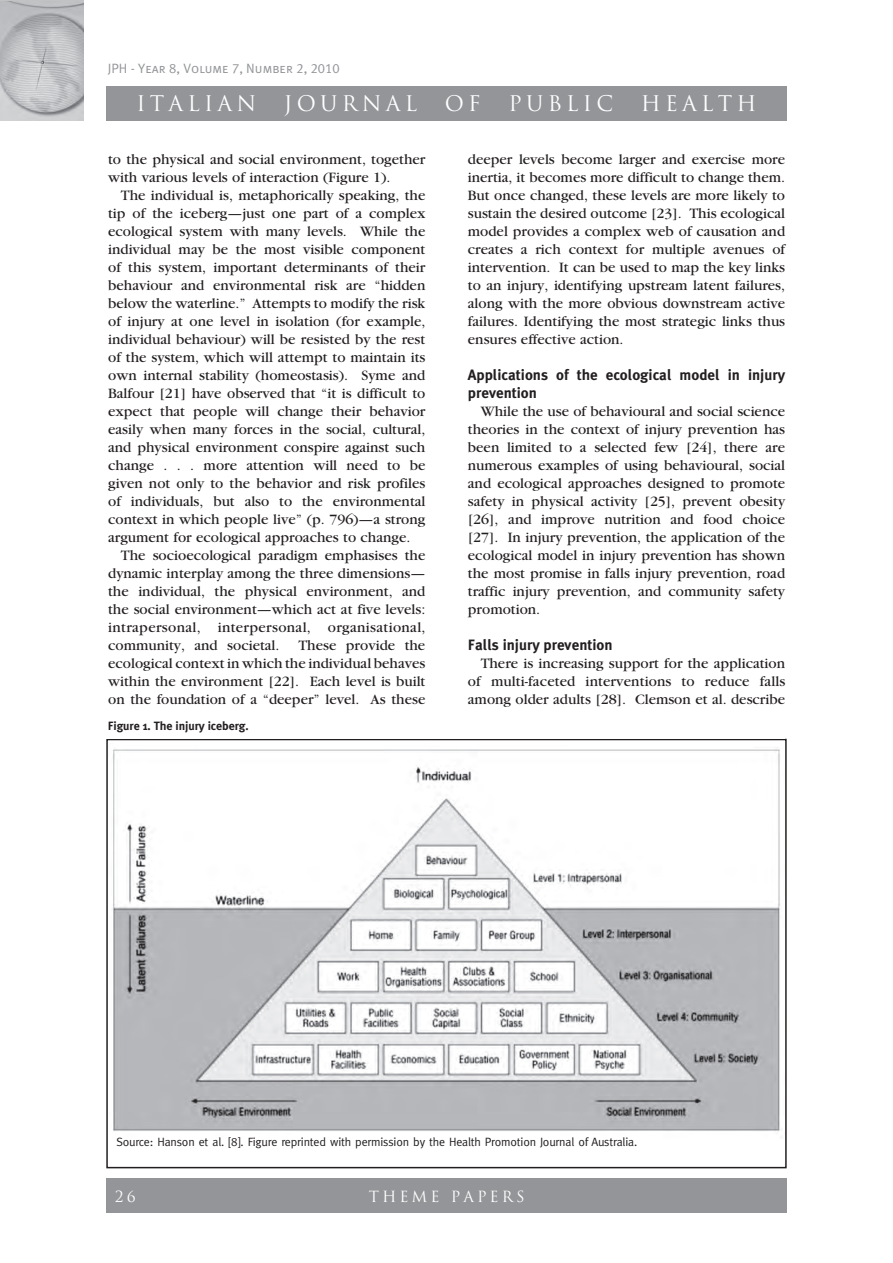
<style>
.page{position:relative;width:893px;height:1263px;background:#fff}
.page>*{position:absolute;margin:0;border:0;box-sizing:border-box;transform-origin:0 0}
.t1{font:21px "Trajan";letter-spacing:.2em;color:#fff}
.TESTO{font:15px/18px "Garamond";color:#231f20;text-align:justify}
.t2{font:700 15px/18px "Meta Plus";color:#231f20}
.t3{font:15px "Trajan";letter-spacing:.2em;color:#fff}
.t4{font:13.5px "Meta Plus Normal Caps";color:#939598}
.t5{font:12px "Meta";letter-spacing:-.015em;color:#231f20}
.Table{font:700 12px "Meta Plus";letter-spacing:-.005em;color:#231f20}
</style>
<div class="page">
<div style="left:0;top:0;width:84px;height:5px;background:#c1c2c4"></div>
<img style="left:0;top:1px;width:84px;height:119px">
<div style="left:106px;top:1179px;width:681px;height:34px;background:#939598"></div>
<div style="left:106px;top:86px;width:681px;height:34px;background:#939598"></div>
<img style="left:112px;top:749px;width:668px;height:383px">
<div style="left:106px;top:739px;width:681px;height:429px;border:2px solid #231f20"></div>
<p class="t4" style="left:108px;top:60px;width:233px">JPH - Year 8, Volume 7, Number 2, 2010</p>
<h1 class="t1" style="left:136px;top:91px;width:121px">ITALIAN</h1>
<h1 class="t1" style="left:284px;top:91px;width:135px">JOURNAL</h1>
<h1 class="t1" style="left:445px;top:91px;width:37px">OF</h1>
<h1 class="t1" style="left:508px;top:91px;width:106px">PUBLIC</h1>
<h1 class="t1" style="left:641px;top:91px;width:117px">HEALTH</h1>
<p class="TESTO" style="left:108px;top:150px;width:319px">to the physical and social environment, together with various levels of interaction (Figure 1).</p>
<p class="TESTO" style="left:108px;top:186px;width:319px;text-indent:13px">The individual is, metaphorically speaking, the tip of the iceberg—just one part of a complex ecological system with many levels. While the individual may be the most visible component of this system, important determinants of their behaviour and environmental risk are “hidden below the waterline.” Attempts to modify the risk of injury at one level in isolation (for example, individual behaviour) will be resisted by the rest of the system, which will attempt to maintain its own internal stability (homeostasis). Syme and Balfour [21] have observed that “it is difficult to expect that people will change their behavior easily when many forces in the social, cultural, and physical environment conspire against such change . . . more attention will need to be given not only to the behavior and risk profiles of individuals, but also to the environmental context in which people live” (p. 796)—a strong argument for ecological approaches to change.</p>
<p class="TESTO" style="left:108px;top:546px;width:319px;text-indent:13px">The socioecological paradigm emphasises the dynamic interplay among the three dimensions— the individual, the physical environment, and the social environment—which act at five levels: intrapersonal, interpersonal, organisational, community, and societal.</p>
<p class="TESTO" style="left:108px;top:636px;width:319px;text-indent:190px">These provide the ecological context in which the individual behaves within the environment [22]. Each level is built on the foundation of a “deeper” level. As these</p>
<p class="Table" style="left:108px;top:719px;width:142px">Figure 1. The injury iceberg.</p>
<p class="TESTO" style="left:468px;top:150px;width:319px">deeper levels become larger and exercise more inertia, it becomes more difficult to change them.<br>But once changed, these levels are more likely to sustain the desired outcome [23]. This ecological model provides a complex web of causation and creates a rich context for multiple avenues of intervention. It can be used to map the key links to an injury, identifying upstream latent failures, along with the more obvious downstream active failures. Identifying the most strategic links thus ensures effective action.</p>
<p class="t2" style="left:468px;top:365px;width:319px">Applications of the ecological model in injury prevention</p>
<p class="TESTO" style="left:468px;top:402px;width:319px;text-indent:13px">While the use of behavioural and social science theories in the context of injury prevention has been limited to a selected few [24], there are numerous examples of using behavioural, social and ecological approaches designed to promote safety in physical activity [25], prevent obesity [26], and improve nutrition and food choice [27]. In injury prevention, the application of the ecological model in injury prevention has shown the most promise in falls injury prevention, road traffic injury prevention, and community safety promotion.</p>
<p class="t2" style="left:468px;top:635px;width:146px">Falls injury prevention</p>
<p class="TESTO" style="left:468px;top:654px;width:319px;text-indent:13px">There is increasing support for the application of multi-faceted interventions to reduce falls among older adults [28]. Clemson et al. describe</p>
<p class="t5" style="left:116px;top:1134px;width:522px">Source: Hanson et al. [8]. Figure reprinted with permission by the Health Promotion Journal of Australia.</p>
<p class="t3" style="left:115px;top:1187px;width:22px">26</p>
<p class="t3" style="left:369px;top:1187px;width:157px">THEME PAPERS</p>
</div>
